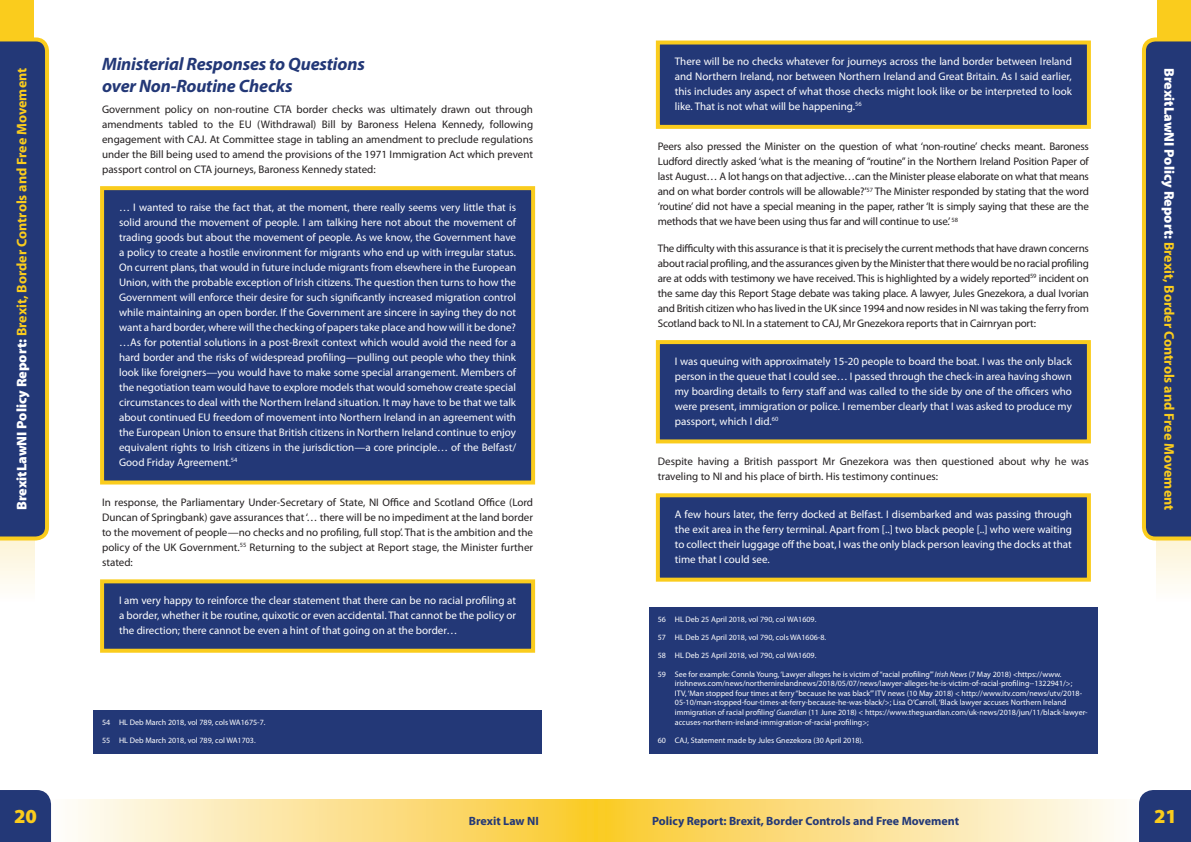
<style>
.page{position:relative;width:1191px;height:842px;background:#fff}
.page>*{position:absolute;margin:0;border:0;box-sizing:border-box;transform-origin:0 0}
.t1{font:900 20px "Myriad Pro";color:#facc1d}
.t2{font:italic 700 18px/22px "Myriad Pro";letter-spacing:-.01em;color:#233877}
.t3{font:700 14px "Myriad Pro";color:#facc1d}
.t4{font:700 12px "Myriad Pro";color:#233877}
.t5{font:11px/15px "Myriad Pro";color:#fff;text-align:justify}
.t6{font:11px/15px "Myriad Pro";color:#231f20;text-align:justify}
.t7{font:8px/9.6px "Myriad Pro";color:#fff}
.s1{font-weight:900;color:#fff}
.s2{font-style:italic}
</style>
<div class="page">
<div style="left:595px;top:799px;width:548px;height:43px;background:linear-gradient(to right,#fac92d,#fefdff)"></div>
<div style="left:1157px;top:0;width:34px;height:486px;background:#facc1d"></div>
<svg style="left:1157px;top:540px;width:34px;height:46px"></svg>
<div style="left:48px;top:799px;width:547px;height:43px;background:linear-gradient(to right,#fefdff,#fac92e)"></div>
<div style="left:0;top:0;width:34px;height:486px;background:#facc1d"></div>
<svg style="left:0;top:790px;width:54px;height:52px;background:#324580"></svg>
<svg style="left:1136px;top:790px;width:55px;height:52px;background:#324580"></svg>
<svg style="left:0;top:540px;width:34px;height:46px"></svg>
<svg style="left:1142px;top:37px;width:49px;height:503px;background:#37466e"></svg>
<svg style="left:0;top:37px;width:49px;height:503px;background:#37466e"></svg>
<div style="left:656px;top:41px;width:435px;height:88px;background:#233877;border:4px solid #facc1d"></div>
<div style="left:656px;top:340px;width:435px;height:103px;background:#233877;border:4px solid #facc1d"></div>
<div style="left:656px;top:493px;width:435px;height:89px;background:#233877;border:4px solid #facc1d"></div>
<div style="left:649px;top:608px;width:448px;height:25px;background:#233877"></div>
<div style="left:649px;top:626px;width:448px;height:25px;background:#233877"></div>
<div style="left:649px;top:644px;width:448px;height:25px;background:#233877"></div>
<div style="left:649px;top:662px;width:448px;height:73px;background:#233877"></div>
<div style="left:649px;top:728px;width:448px;height:25px;background:#233877"></div>
<div style="left:100px;top:186px;width:435px;height:298px;background:#233877;border:4px solid #facc1d"></div>
<div style="left:100px;top:579px;width:435px;height:74px;background:#233877;border:4px solid #facc1d"></div>
<div style="left:94px;top:710px;width:447px;height:25px;background:#233877"></div>
<div style="left:94px;top:728px;width:447px;height:25px;background:#233877"></div>
<p class="t3" style="left:14px;top:510px;width:444px;rotate:-90deg"><span class="s1">BrexitLawNI Policy Report:</span> Brexit, Border Controls and Free Movement</p>
<p class="t5" style="left:675px;top:54px;width:398px">There will be no checks whatever for journeys across the land border between Ireland and Northern Ireland, nor between Northern Ireland and Great Britain. As I said earlier, this includes any aspect of what those checks might look like or be interpreted to look like. That is not what will be happening.<sup>56</sup></p>
<h2 class="t2" style="left:102px;top:53px;width:264px">Ministerial Responses to Questions over Non-Routine Checks</h2>
<p class="t6" style="left:102px;top:102px;width:432px">Government policy on non-routine CTA border checks was ultimately drawn out through amendments tabled to the EU (Withdrawal) Bill by Baroness Helena Kennedy, following engagement with CAJ. At Committee stage in tabling an amendment to preclude regulations under the Bill being used to amend the provisions of the 1971 Immigration Act which prevent passport control on CTA journeys, Baroness Kennedy stated:</p>
<p class="t5" style="left:119px;top:200px;width:398px">… I wanted to raise the fact that, at the moment, there really seems very little that is solid around the movement of people. I am talking here not about the movement of trading goods but about the movement of people. As we know, the Government have a policy to create a hostile environment for migrants who end up with irregular status.<br>On current plans, that would in future include migrants from elsewhere in the European Union, with the probable exception of Irish citizens. The question then turns to how the Government will enforce their desire for such significantly increased migration control while maintaining an open border. If the Government are sincere in saying they do not want a hard border, where will the checking of papers take place and how will it be done? …As for potential solutions in a post-Brexit context which would avoid the need for a hard border and the risks of widespread profiling—pulling out people who they think look like foreigners—you would have to make some special arrangement. Members of the negotiation team would have to explore models that would somehow create special circumstances to deal with the Northern Ireland situation. It may have to be that we talk about continued EU freedom of movement into Northern Ireland in an agreement with the European Union to ensure that British citizens in Northern Ireland continue to enjoy equivalent rights to Irish citizens in the jurisdiction—a core principle… of the Belfast/ Good Friday Agreement.<sup>54</sup></p>
<p class="t6" style="left:102px;top:495px;width:432px">In response, the Parliamentary Under-Secretary of State, NI Office and Scotland Office (Lord Duncan of Springbank) gave assurances that ‘… there will be no impediment at the land border to the movement of people—no checks and no profiling, full stop’. That is the ambition and the policy of the UK Government.<sup>55</sup> Returning to the subject at Report stage, the Minister further stated:</p>
<p class="t5" style="left:119px;top:593px;width:398px">I am very happy to reinforce the clear statement that there can be no racial profiling at a border, whether it be routine, quixotic or even accidental. That cannot be the policy or the direction; there cannot be even a hint of that going on at the border…</p>
<p class="t6" style="left:658px;top:139px;width:432px">Peers also pressed the Minister on the question of what ‘non-routine’ checks meant. Baroness Ludford directly asked ‘what is the meaning of “routine” in the Northern Ireland Position Paper of last August… A lot hangs on that adjective…can the Minister please elaborate on what that means and on what border controls will be allowable?’<sup>57</sup> The Minister responded by stating that the word ‘routine’ did not have a special meaning in the paper, rather ‘It is simply saying that these are the methods that we have been using thus far and will continue to use.’ <sup>58</sup></p>
<p class="t6" style="left:658px;top:241px;width:432px">The difficulty with this assurance is that it is precisely the current methods that have drawn concerns about racial profiling, and the assurances given by the Minister that there would be no racial profiling are at odds with testimony we have received. This is highlighted by a widely reported<sup>59</sup> incident on the same day this Report Stage debate was taking place. A lawyer, Jules Gnezekora, a dual Ivorian and British citizen who has lived in the UK since 1994 and now resides in NI was taking the ferry from Scotland back to NI. In a statement to CAJ, Mr Gnezekora reports that in Cairnryan port:</p>
<p class="t5" style="left:675px;top:354px;width:398px">I was queuing with approximately 15-20 people to board the boat. I was the only black person in the queue that I could see… I passed through the check-in area having shown my boarding details to ferry staff and was called to the side by one of the officers who were present, immigration or police. I remember clearly that I was asked to produce my passport, which I did.<sup>60</sup></p>
<p class="t6" style="left:658px;top:454px;width:432px">Despite having a British passport Mr Gnezekora was then questioned about why he was traveling to NI and his place of birth. His testimony continues:</p>
<p class="t5" style="left:675px;top:507px;width:398px">A few hours later, the ferry docked at Belfast. I disembarked and was passing through the exit area in the ferry terminal. Apart from [..] two black people [..] who were waiting to collect their luggage off the boat, I was the only black person leaving the docks at that time that I could see.</p>
<p class="t7" style="left:658px;top:615px;width:160px">56 HL Deb 25 April 2018, vol 790, col WA1609.</p>
<p class="t7" style="left:658px;top:633px;width:170px">57 HL Deb 25 April 2018, vol 790, cols WA1606-8.</p>
<p class="t7" style="left:658px;top:651px;width:160px">58 HL Deb 25 April 2018, vol 790, col WA1609.</p>
<p class="t7" style="left:675px;top:669px;width:414px;text-indent:-17px">59 See for example: Connla Young, ‘Lawyer alleges he is victim of “racial profiling”’ <span class="s2">Irish News</span> (7 May 2018) &lt;https://www. irishnews.com/news/northernirelandnews/2018/05/07/news/lawyer-alleges-he-is-victim-of-racial-profiling--1322941/&gt;;<br>ITV, ‘Man stopped four times at ferry “because he was black”’ ITV news (10 May 2018) &lt; http://www.itv.com/news/utv/2018- 05-10/man-stopped-four-times-at-ferry-because-he-was-black/&gt;; Lisa O’Carroll, ‘Black lawyer accuses Northern Ireland immigration of racial profiling’ <span class="s2">Guardian</span> (11 June 2018) &lt; https://www.theguardian.com/uk-news/2018/jun/11/black-lawyer&shy;accuses-northern-ireland-immigration-of-racial-profiling&gt;;</p>
<p class="t7" style="left:658px;top:735px;width:207px">60 CAJ, Statement made by Jules Gnezekora (30 April 2018).</p>
<p class="t7" style="left:102px;top:717px;width:165px">54 HL Deb March 2018, vol 789, cols WA1675-7.</p>
<p class="t7" style="left:102px;top:735px;width:155px">55 HL Deb March 2018, vol 789, col WA1703.</p>
<p class="t3" style="left:1177px;top:68px;width:444px;rotate:90deg"><span class="s1">BrexitLawNI Policy Report:</span> Brexit, Border Controls and Free Movement</p>
<h1 class="t1" style="left:14px;top:805px;width:24px">20</h1>
<p class="t4" style="left:469px;top:814px;width:71px">Brexit Law NI</p>
<p class="t4" style="left:652px;top:814px;width:308px">Policy Report: Brexit, Border Controls and Free Movement</p>
<h1 class="t1" style="left:1154px;top:805px;width:24px">21</h1>
</div>
